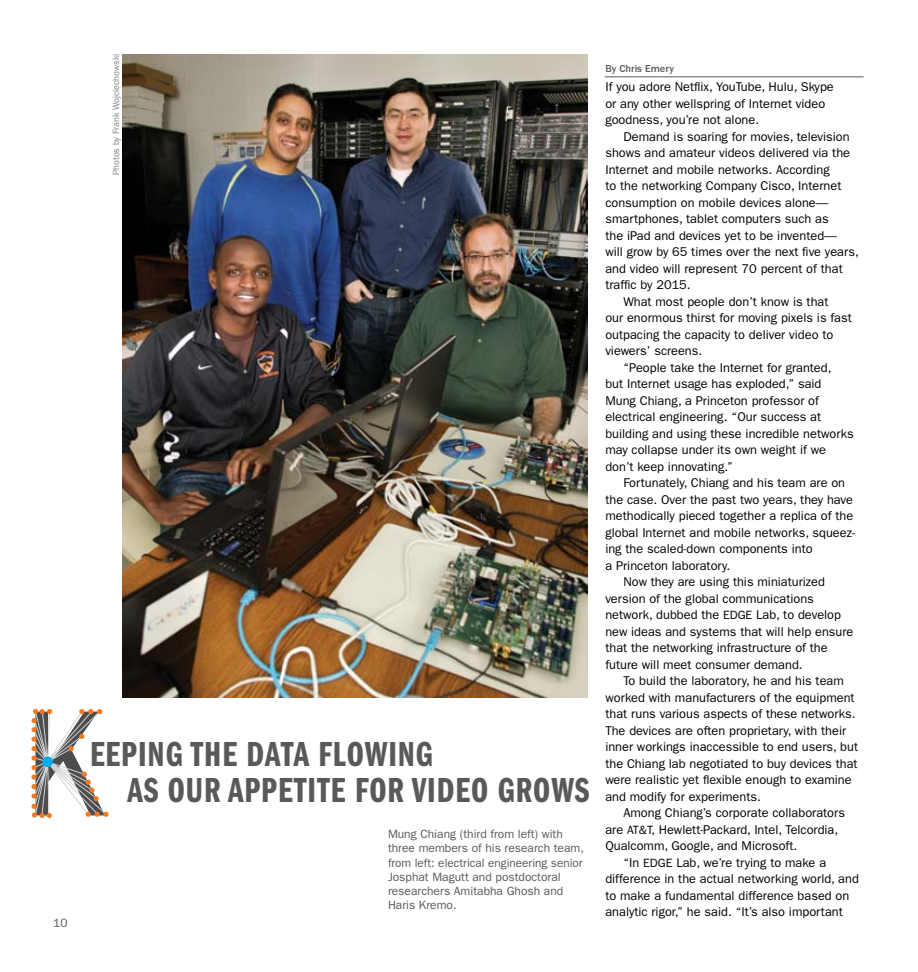
<style>
.page{position:relative;width:918px;height:972px;background:#fff}
.page>*{position:absolute;margin:0;border:0;box-sizing:border-box;transform-origin:0 0}
.t1{font:36px/36px "ITC Franklin Gothic Std Dm Cp";letter-spacing:.025em;color:#58595b}
.t2{font:12.75px/16.5px "ITC Franklin Gothic Std";color:#000}
.t3{font:12px/14.2px "ITC Franklin Gothic Std";color:#58595b}
.t4{font:500 10.5px "ITC Franklin Gothic Std";color:#58595b}
.t5{font:9px "ITC Franklin Gothic Std";color:#808285}
.s1{font-size:12px}
</style>
<div class="page">
<img style="left:122px;top:54px;width:466px;height:644px">
<svg style="left:32px;top:709px;width:77px;height:109px"></svg>
<hr style="left:605px;top:77px;width:259px;height:1px;background:#58595b">
<p class="t3" style="left:53px;top:916px;width:16px">10</p>
<p class="t5" style="left:111px;top:175px;width:123px;rotate:-90deg">Photos by Frank Wojciechowski</p>
<h1 class="t1" style="left:128px;top:737px;width:464px;text-indent:-38px">EEPING THE DATA FLOWING<br>AS OUR APPETITE FOR VIDEO GROWS</h1>
<p class="t3" style="left:388px;top:827px;width:198px">Mung Chiang (third from left) with three members of his research team, from left: electrical engineering senior<br>Josphat Magutt and postdoctoral researchers Amitabha Ghosh and<br>Haris Kremo.</p>
<p class="t4" style="left:605px;top:62px;width:70px">By Chris Emery</p>
<p class="t2" style="left:605px;top:79px;width:230px">If you adore Netflix, YouTube, Hulu, Skype or any other wellspring of Internet video goodness, you’re not alone.</p>
<p class="t2" style="left:623px;top:128px;width:228px">Demand is soaring for movies, television</p>
<p class="t2" style="left:605px;top:145px;width:246px">shows and amateur videos delivered via the</p>
<p class="t2" style="left:605px;top:161px;width:226px">Internet and mobile networks. According</p>
<p class="t2" style="left:605px;top:178px;width:238px">to the networking Company Cisco, Internet</p>
<p class="t2" style="left:605px;top:194px;width:225px">consumption on mobile devices alone—</p>
<p class="t2" style="left:605px;top:211px;width:225px">smartphones, tablet computers such as</p>
<p class="t2" style="left:605px;top:227px;width:233px">the iPad and devices yet to be invented—</p>
<p class="t2" style="left:605px;top:244px;width:255px">will grow by 65 times over the next five years,</p>
<p class="t2" style="left:605px;top:260px;width:239px">and video will represent 70 percent of that</p>
<p class="t2" style="left:605px;top:277px;width:87px">traffic by 2015.</p>
<p class="t2" style="left:623px;top:293px;width:207px">What most people don’t know is that</p>
<p class="t2" style="left:605px;top:310px;width:248px">our enormous thirst for moving pixels is fast</p>
<p class="t2" style="left:605px;top:326px;width:229px">outpacing the capacity to deliver video to</p>
<p class="t2" style="left:605px;top:343px;width:98px">viewers’ screens.</p>
<p class="t2" style="left:623px;top:359px;width:210px">“People take the Internet for granted,</p>
<p class="t2" style="left:605px;top:376px;width:218px">but Internet usage has exploded,” said</p>
<p class="t2" style="left:605px;top:392px;width:215px">Mung Chiang, a Princeton professor of</p>
<p class="t2" style="left:605px;top:409px;width:217px">electrical engineering. “Our success at</p>
<p class="t2" style="left:605px;top:425px;width:250px">building and using these incredible networks</p>
<p class="t2" style="left:605px;top:442px;width:222px">may collapse under its own weight if we</p>
<p class="t2" style="left:605px;top:458px;width:129px">don’t keep innovating.”</p>
<p class="t2" style="left:623px;top:475px;width:223px">Fortunately, Chiang and his team are on</p>
<p class="t2" style="left:605px;top:491px;width:249px">the case. Over the past two years, they have</p>
<p class="t2" style="left:605px;top:508px;width:249px">methodically pieced together a replica of the</p>
<p class="t2" style="left:605px;top:524px;width:251px">global Internet and mobile networks, squeez-</p>
<p class="t2" style="left:605px;top:541px;width:209px">ing the scaled-down components into</p>
<p class="t2" style="left:605px;top:557px;width:127px">a Princeton laboratory.</p>
<p class="t2" style="left:623px;top:574px;width:203px">Now they are using this miniaturized</p>
<p class="t2" style="left:605px;top:590px;width:210px">version of the global communications</p>
<p class="t2" style="left:605px;top:607px;width:237px">network, dubbed the <span class="s1">EDGE</span> Lab, to develop</p>
<p class="t2" style="left:605px;top:623px;width:249px">new ideas and systems that will help ensure</p>
<p class="t2" style="left:605px;top:640px;width:224px">that the networking infrastructure of the</p>
<p class="t2" style="left:605px;top:656px;width:199px">future will meet consumer demand.</p>
<p class="t2" style="left:623px;top:673px;width:222px">To build the laboratory, he and his team</p>
<p class="t2" style="left:605px;top:689px;width:251px">worked with manufacturers of the equipment</p>
<p class="t2" style="left:605px;top:706px;width:252px">that runs various aspects of these networks.</p>
<p class="t2" style="left:605px;top:722px;width:242px">The devices are often proprietary, with their</p>
<p class="t2" style="left:605px;top:739px;width:254px">inner workings inaccessible to end users, but</p>
<p class="t2" style="left:605px;top:755px;width:254px">the Chiang lab negotiated to buy devices that</p>
<p class="t2" style="left:605px;top:772px;width:248px">were realistic yet flexible enough to examine</p>
<p class="t2" style="left:605px;top:788px;width:157px">and modify for experiments.</p>
<p class="t2" style="left:623px;top:805px;width:223px">Among Chiang’s corporate collaborators</p>
<p class="t2" style="left:605px;top:821px;width:234px">are <span class="s1">AT&amp;T,</span> Hewlett-Packard, Intel, Telcordia,</p>
<p class="t2" style="left:605px;top:838px;width:194px">Qualcomm, Google, and Microsoft.</p>
<p class="t2" style="left:623px;top:854px;width:204px">“In <span class="s1">EDGE</span> Lab, we’re trying to make a</p>
<p class="t2" style="left:605px;top:871px;width:255px">difference in the actual networking world, and</p>
<p class="t2" style="left:605px;top:887px;width:246px">to make a fundamental difference based on</p>
<p class="t2" style="left:605px;top:904px;width:239px">analytic rigor,” he said. “It’s also important</p>
</div>
